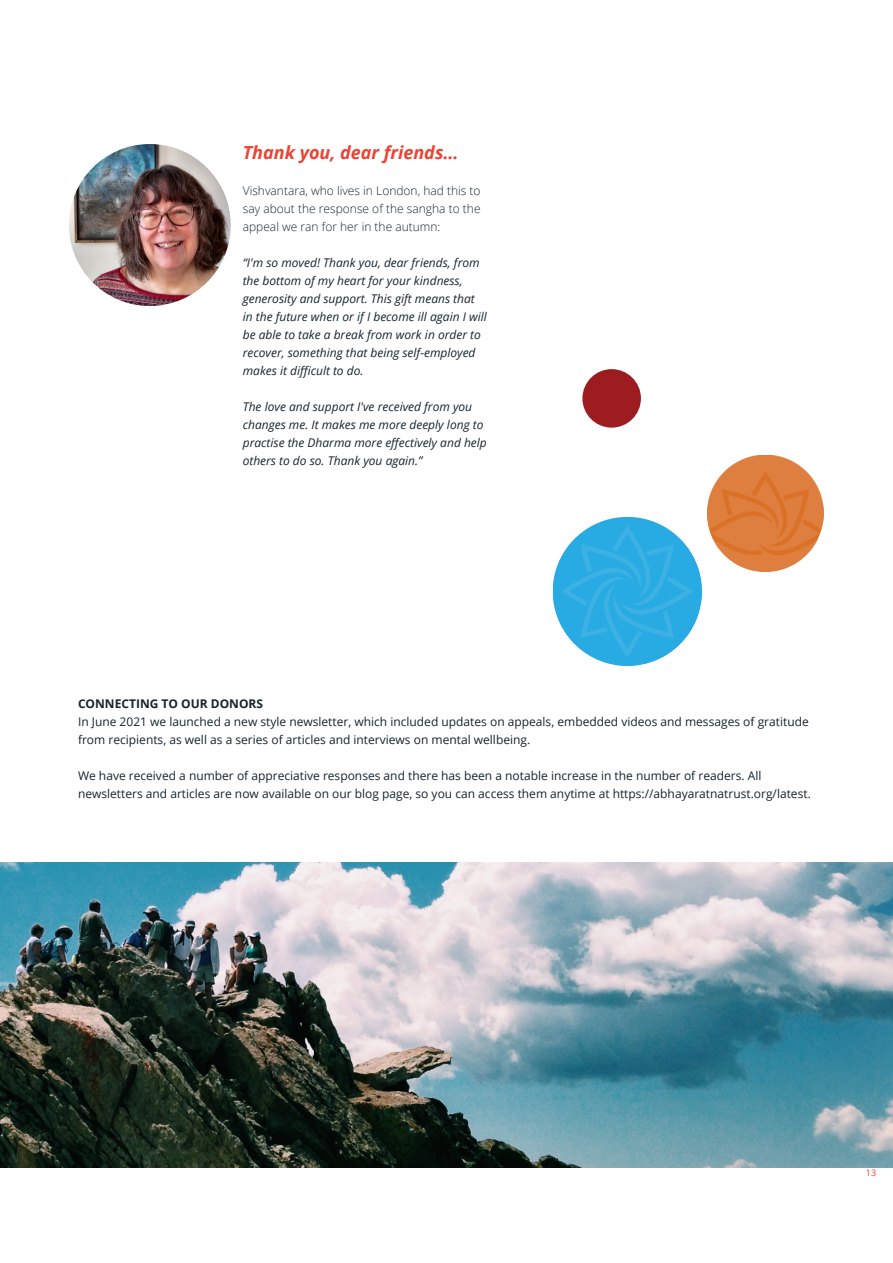
<style>
.page{position:relative;width:893px;height:1263px;background:#fff}
.page>*{position:absolute;margin:0;border:0;box-sizing:border-box;transform-origin:0 0}
.Body_Text{font:italic 700 18px "Open Sans";color:#ee4232}
.Body_Text-2{font:12px/18px "Open Sans";color:#16242e}
.Body_Text-3{font:italic 12px/18px "Open Sans";color:#16242e}
.Body_Text-4{font:300 12px/18px "Open Sans";color:#16242e;text-align:justify}
.t1{font:9px "Open Sans";color:#ee4232}
.s1{font-weight:700}
</style>
<div class="page">
<img style="left:68px;top:143px;width:163px;height:164px;border-radius:82px">
<img style="left:553px;top:518px;width:148px;height:148px">
<div style="left:582px;top:369px;width:59px;height:59px;background:#9c1c20;border-radius:50%"></div>
<img style="left:708px;top:456px;width:116px;height:116px">
<svg style="left:866px;top:1167px;width:27px;height:1px"></svg>
<img style="left:0;top:862px;width:893px;height:305px">
<p class="Body_Text" style="left:243px;top:140px;width:217px">Thank you, dear friends…</p>
<p class="Body_Text-4" style="left:243px;top:181px;width:239px">Vishvantara, who lives in London, had this to say about the response of the sangha to the appeal we ran for her in the autumn:</p>
<p class="Body_Text-3" style="left:243px;top:253px;width:246px">“I'm so moved! Thank you, dear friends, from the bottom of my heart for your kindness, generosity and support. This gift means that in the future when or if I become ill again I will be able to take a break from work in order to recover, something that being self-employed makes it difficult to do.</p>
<p class="Body_Text-3" style="left:243px;top:397px;width:246px">The love and support I've received from you changes me. It makes me more deeply long to practise the Dharma more effectively and help others to do so. Thank you again.”</p>
<p class="Body_Text-2" style="left:78px;top:694px;width:732px"><span class="s1">CONNECTING TO OUR DONORS<br></span>In June 2021 we launched a new style newsletter, which included updates on appeals, embedded videos and messages of gratitude from recipients, as well as a series of articles and interviews on mental wellbeing.</p>
<p class="Body_Text-2" style="left:78px;top:766px;width:734px">We have received a number of appreciative responses and there has been a notable increase in the number of readers. All newsletters and articles are now available on our blog page, so you can access them anytime at https://abhayaratnatrust.org/latest.</p>
<p class="t1" style="left:866px;top:1167px;width:12px">13</p>
</div>
